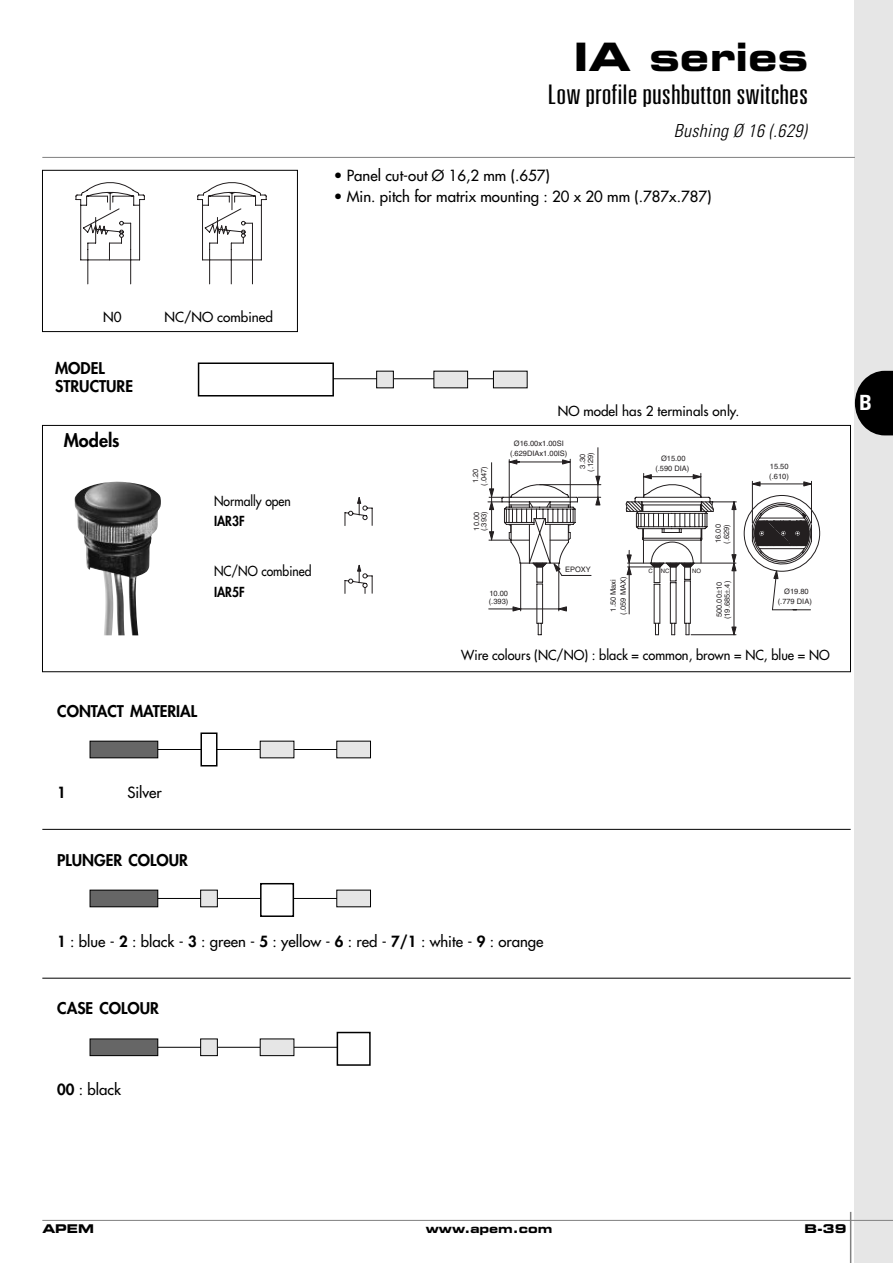
<style>
.page{position:relative;width:893px;height:1263px;background:#fff}
.page>*{position:absolute;margin:0;border:0;box-sizing:border-box;transform-origin:0 0}
.t1{font:700 expanded 39px "Square 721 BT";color:#000}
.t2{font:300 ultra-condensed 27px "Univers";color:#000;scale:1.3 1}
.t3{font:700 condensed 21px "Univers";color:#fff}
.t4{font:italic 300 condensed 18px "Univers";color:#000}
.t5{font:800 18px "Futura";color:#000}
.t6{font:800 15.75px/18px "Futura";color:#000}
.t7{font:15px "Futura";color:#000}
.t8{font:800 15px "Futura";color:#000}
.t9{font:13.5px "Futura";color:#000;scale:.95 1}
.t10{font:13.5px "Futura";color:#000}
.t11{font:13.5px "Futura";color:#000;scale:.9 1}
.t12{font:800 13.5px "Futura";color:#000;scale:.9 1}
.t13{font:700 expanded 12px "Square 721 BT";color:#000}
.t14{font:7.5px/10.2px "Helvetica";color:#231f20}
.t15{font:6px "Helvetica";color:#231f20}
.s1{font-weight:800}
</style>
<div class="page">
<div style="left:854px;top:0;width:38px;height:1263px;background:#e6e6e6"></div>
<hr style="left:42px;top:1220px;width:850px;height:1px;background:#808080">
<hr style="left:42px;top:157px;width:812px;height:1px;background:#808080">
<hr style="left:849px;top:1212px;width:2px;height:51px;background:#808080">
<svg style="left:854px;top:371px;width:38px;height:64px"></svg>
<div style="left:42px;top:170px;width:255px;height:162px;border:1px solid #000"></div>
<div style="left:42px;top:425px;width:808px;height:247px;border:1px solid #000"></div>
<img style="left:74px;top:482px;width:87px;height:153px">
<svg style="left:344px;top:497px;width:28px;height:97px"></svg>
<hr style="left:597px;top:448px;width:1px;height:56px;background:#231f20">
<hr style="left:286px;top:379px;width:228px;height:1px;background:#000">
<div style="left:199px;top:364px;width:133px;height:31px;background:#fff"></div>
<div style="left:198px;top:363px;width:136px;height:34px;border:2px solid #000"></div>
<div style="left:377px;top:371px;width:16px;height:17px;background:#e6e6e6"></div>
<div style="left:376px;top:371px;width:17px;height:17px;border:1px solid #000"></div>
<div style="left:434px;top:371px;width:33px;height:17px;background:#e6e6e6"></div>
<div style="left:493px;top:371px;width:34px;height:17px;background:#e6e6e6"></div>
<svg style="left:76px;top:182px;width:190px;height:102px"></svg>
<div style="left:90px;top:741px;width:68px;height:17px;background:#666"></div>
<div style="left:90px;top:741px;width:68px;height:17px;border:1px solid #000"></div>
<div style="left:200px;top:732px;width:17px;height:35px;border:2px solid #000"></div>
<svg style="left:156px;top:741px;width:215px;height:88px"></svg>
<div style="left:336px;top:1032px;width:34px;height:34px;border:2px solid #000"></div>
<svg style="left:42px;top:829px;width:808px;height:227px"></svg>
<svg style="left:488px;top:458px;width:332px;height:178px"></svg>
<h1 class="t1" style="left:573px;top:43px;width:236px">IA series</h1>
<h2 class="t2" style="left:547px;top:84px;width:202px">Low profile pushbutton switches</h2>
<h3 class="t4" style="left:673px;top:124px;width:138px">Bushing Ø 16 (.629)</h3>
<h3 class="t7" style="left:334px;top:168px;width:218px">• Panel cut-out Ø 16,2 mm (.657)</h3>
<h3 class="t7" style="left:334px;top:189px;width:379px">• Min. pitch for matrix mounting : 20 x 20 mm (.787x.787)</h3>
<h3 class="t10" style="left:103px;top:310px;width:20px">N0</h3>
<h3 class="t10" style="left:165px;top:310px;width:110px">NC/NO combined</h3>
<h3 class="t6" style="left:55px;top:360px;width:79px">MODEL<br>STRUCTURE</h3>
<h3 class="t5" style="left:64px;top:432px;width:57px">Models</h3>
<h3 class="t6" style="left:57px;top:703px;width:141px">CONTACT MATERIAL</h3>
<p class="t14" style="left:479px;top:486px;width:21px;rotate:-90deg">(.047)</p>
<p class="t14" style="left:471px;top:483px;width:16px;rotate:-90deg">1.20</p>
<h3 class="t10" style="left:558px;top:404px;width:183px">NO model has 2 terminals only.</h3>
<p class="t14" style="left:510px;top:439px;width:59px;text-align:center">Ø16.00x1.00SI (.629DIAx1.00IS)</p>
<p class="t14" style="left:579px;top:472px;width:21px;line-height:8.2px;text-align:center;rotate:-90deg">3.30 (.129)</p>
<p class="t14" style="left:661px;top:454px;width:26px">Ø15.00</p>
<p class="t14" style="left:655px;top:464px;width:36px">(.590 DIA)</p>
<h3 class="t11" style="left:214px;top:494px;width:87px">Normally open</h3>
<h3 class="t12" style="left:214px;top:515px;width:36px">IAR3F</h3>
<h3 class="t11" style="left:214px;top:564px;width:110px">NC/NO combined</h3>
<h3 class="t12" style="left:214px;top:585px;width:36px">IAR5F</h3>
<p class="t14" style="left:619px;top:615px;width:39px;rotate:-90deg">(.059 MAX)</p>
<p class="t14" style="left:473px;top:531px;width:21px;line-height:7.5px;rotate:-90deg">10.00 (.393)</p>
<p class="t14" style="left:565px;top:565px;width:27px">EPOXY</p>
<p class="t14" style="left:609px;top:612px;width:34px;rotate:-90deg">1.50 Maxi</p>
<p class="t14" style="left:489px;top:590px;width:21px;line-height:8.4px">10.00 (.393)</p>
<p class="t15" style="left:648px;top:569px;width:6px">C</p>
<p class="t15" style="left:660px;top:569px;width:10px">NC</p>
<p class="t15" style="left:692px;top:568px;width:10px">NO</p>
<p class="t14" style="left:715px;top:544px;width:21px;line-height:8.1px;rotate:-90deg">16.00 (.629)</p>
<p class="t14" style="left:722px;top:619px;width:40px;rotate:-90deg">(19.685 .4)</p>
<p class="t14" style="left:715px;top:617px;width:37px;rotate:-90deg">500.00 10</p>
<p class="t14" style="left:769px;top:462px;width:21px">15.50 (.610)</p>
<p class="t14" style="left:777px;top:587px;width:36px;text-align:center">Ø19.80 (.779 DIA)</p>
<h3 class="t9" style="left:461px;top:648px;width:389px">Wire colours (NC/NO) : black = common, brown = NC, blue = NO</h3>
<h3 class="t8" style="left:57px;top:785px;width:10px">1</h3>
<h3 class="t7" style="left:127px;top:785px;width:36px">Silver</h3>
<h3 class="t6" style="left:57px;top:852px;width:132px">PLUNGER COLOUR</h3>
<h3 class="t7" style="left:57px;top:934px;width:488px"><span class="s1">1</span> : blue - <span class="s1">2</span> : black - <span class="s1">3</span> : green - <span class="s1">5</span> : yellow - <span class="s1">6</span> : red - <span class="s1">7/1</span> : white - <span class="s1">9</span> : orange</h3>
<h3 class="t6" style="left:57px;top:1001px;width:103px">CASE COLOUR</h3>
<h3 class="t7" style="left:57px;top:1082px;width:65px"><span class="s1">00</span> : black</h3>
<h3 class="t3" style="left:859px;top:395px;width:14px">B</h3>
<h3 class="t13" style="left:42px;top:1225px;width:53px">APEM</h3>
<h3 class="t13" style="left:425px;top:1225px;width:128px">www.apem.com</h3>
<h3 class="t13" style="left:804px;top:1225px;width:43px">B-39</h3>
</div>
